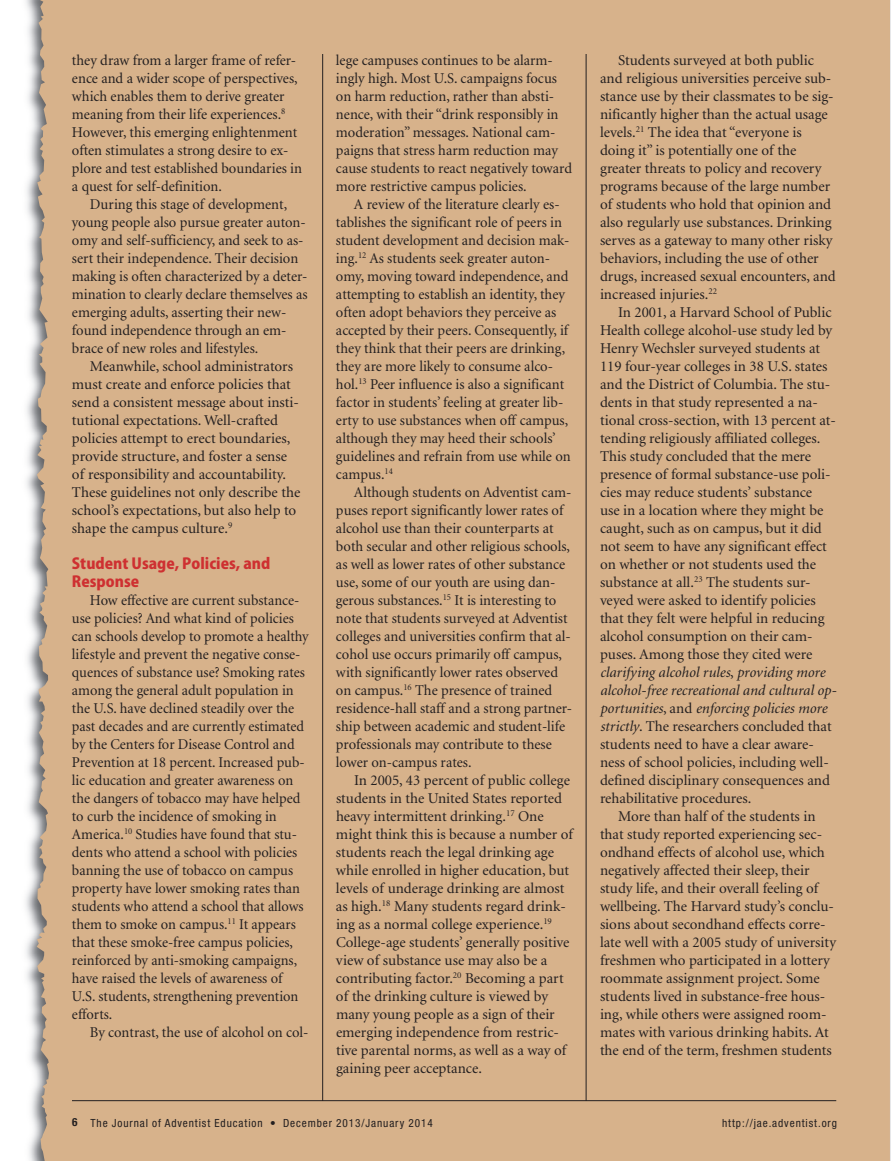
<style>
.page{position:relative;width:891px;height:1161px;background:#fff}
.page>*{position:absolute;margin:0;border:0;box-sizing:border-box;transform-origin:0 0}
.t1{font:15px/18px "Minion";color:#231f20}
.t2{font:15px/18px "Minion";color:#231f20;scale:.96 1}
.t3{font:800 15px/18px "Koz Go Pro";color:#ce3031}
.t4{font:condensed 11.25px "Helvetica Neue";letter-spacing:.08em;color:#231f20}
.s1{font-style:italic}
.s2{font-weight:700}
</style>
<div class="page">
<div style="left:37px;top:0;width:853px;height:1161px;background:#d7b28b"></div>
<hr style="left:322px;top:54px;width:1px;height:1047px;background:#231f20">
<hr style="left:586px;top:54px;width:1px;height:1047px;background:#231f20">
<hr style="left:72px;top:1100px;width:764px;height:1px;background:#231f20">
<p class="t1" style="left:72px;top:52px;width:232px">they draw from a larger frame of refer&shy;ence and a wider scope of perspectives, which enables them to derive greater meaning from their life experiences.<sup>8<br></sup>However, this emerging enlightenment often stimulates a strong desire to ex&shy;plore and test established boundaries in a quest for self-definition.</p>
<p class="t1" style="left:72px;top:196px;width:237px;text-indent:18px">During this stage of development, young people also pursue greater auton&shy;omy and self-sufficiency, and seek to as&shy;sert their independence. Their decision making is often characterized by a deter&shy;mination to clearly declare themselves as emerging adults, asserting their new&shy;found independence through an em&shy;brace of new roles and lifestyles.</p>
<p class="t1" style="left:72px;top:358px;width:230px;text-indent:18px">Meanwhile, school administrators must create and enforce policies that send a consistent message about insti&shy;tutional expectations. Well-crafted policies attempt to erect boundaries, provide structure, and foster a sense of responsibility and accountability.<br>These guidelines not only describe the school’s expectations, but also help to shape the campus culture.<sup>9</sup></p>
<p class="t3" style="left:72px;top:555px;width:200px">Student Usage, Policies, and<br>Response</p>
<p class="t2" style="left:72px;top:592px;width:248px;text-indent:18px">How effective are current substance&shy;use policies? And what kind of policies can schools develop to promote a healthy lifestyle and prevent the negative conse&shy;quences of substance use? Smoking rates among the general adult population in the U.S. have declined steadily over the past decades and are currently estimated by the Centers for Disease Control and Prevention at 18 percent. Increased pub&shy;lic education and greater awareness on the dangers of tobacco may have helped to curb the incidence of smoking in America.<sup>10</sup> Studies have found that stu&shy;dents who attend a school with policies banning the use of tobacco on campus property have lower smoking rates than students who attend a school that allows them to smoke on campus.<sup>11</sup> It appears that these smoke-free campus policies, reinforced by anti-smoking campaigns, have raised the levels of awareness of U.S. students, strengthening prevention efforts.</p>
<p class="t1" style="left:90px;top:1024px;width:220px">By contrast, the use of alcohol on col-</p>
<p class="t1" style="left:336px;top:52px;width:238px">lege campuses continues to be alarm&shy;ingly high. Most U.S. campaigns focus on harm reduction, rather than absti&shy;nence, with their “drink responsibly in moderation” messages. National cam&shy;paigns that stress harm reduction may cause students to react negatively toward more restrictive campus policies.</p>
<p class="t1" style="left:336px;top:196px;width:236px;text-indent:18px">A review of the literature clearly es&shy;tablishes the significant role of peers in student development and decision mak&shy;ing.<sup>12</sup> As students seek greater auton&shy;omy, moving toward independence, and attempting to establish an identity, they often adopt behaviors they perceive as accepted by their peers. Consequently, if they think that their peers are drinking, they are more likely to consume alco&shy;hol.<sup>13</sup> Peer influence is also a significant factor in students’ feeling at greater lib&shy;erty to use substances when off campus, although they may heed their schools’ guidelines and refrain from use while on campus.<sup>14</sup></p>
<p class="t1" style="left:336px;top:484px;width:238px;text-indent:18px">Although students on Adventist cam&shy;puses report significantly lower rates of alcohol use than their counterparts at both secular and other religious schools, as well as lower rates of other substance use, some of our youth are using dan&shy;gerous substances.<sup>15</sup> It is interesting to note that students surveyed at Adventist colleges and universities confirm that al&shy;cohol use occurs primarily off campus, with significantly lower rates observed on campus.<sup>16</sup> The presence of trained residence-hall staff and a strong partner&shy;ship between academic and student-life professionals may contribute to these lower on-campus rates.</p>
<p class="t1" style="left:336px;top:772px;width:238px;text-indent:18px">In 2005, 43 percent of public college students in the United States reported heavy intermittent drinking.<sup>17</sup> One might think this is because a number of students reach the legal drinking age while enrolled in higher education, but levels of underage drinking are almost as high.<sup>18</sup> Many students regard drink&shy;ing as a normal college experience.<sup>19<br></sup>College-age students’ generally positive view of substance use may also be a contributing factor.<sup>20</sup> Becoming a part of the drinking culture is viewed by many young people as a sign of their emerging independence from restric&shy;tive parental norms, as well as a way of gaining peer acceptance.</p>
<p class="t1" style="left:600px;top:52px;width:237px;text-indent:18px">Students surveyed at both public and religious universities perceive sub&shy;stance use by their classmates to be sig&shy;nificantly higher than the actual usage levels.<sup>21</sup> The idea that “everyone is doing it” is potentially one of the greater threats to policy and recovery programs because of the large number of students who hold that opinion and also regularly use substances. Drinking serves as a gateway to many other risky behaviors, including the use of other drugs, increased sexual encounters, and increased injuries.<sup>22</sup></p>
<p class="t1" style="left:600px;top:304px;width:238px;text-indent:18px">In 2001, a Harvard School of Public Health college alcohol-use study led by Henry Wechsler surveyed students at 119 four-year colleges in 38 U.S. states and the District of Columbia. The stu&shy;dents in that study represented a na&shy;tional cross-section, with 13 percent at&shy;tending religiously affiliated colleges.<br>This study concluded that the mere presence of formal substance-use poli&shy;cies may reduce students’ substance<br>use in a location where they might be caught, such as on campus, but it did not seem to have any significant effect on whether or not students used the substance at all.<sup>23</sup> The students sur&shy;veyed were asked to identify policies that they felt were helpful in reducing alcohol consumption on their cam&shy;puses. Among those they cited were <span class="s1">clarifying alcohol rules</span>, <span class="s1">providing more alcohol-free recreational and cultural op&shy;portunities</span>, and <span class="s1">enforcing policies more strictly</span>. The researchers concluded that students need to have a clear aware&shy;ness of school policies, including well&shy;defined disciplinary consequences and rehabilitative procedures.</p>
<p class="t1" style="left:600px;top:808px;width:238px;text-indent:18px">More than half of the students in that study reported experiencing sec&shy;ondhand effects of alcohol use, which negatively affected their sleep, their study life, and their overall feeling of wellbeing. The Harvard study’s conclu&shy;sions about secondhand effects corre&shy;late well with a 2005 study of university freshmen who participated in a lottery roommate assignment project. Some students lived in substance-free hous&shy;ing, while others were assigned room&shy;mates with various drinking habits. At the end of the term, freshmen students</p>
<p class="t4" style="left:72px;top:1119px;width:362px"><span class="s2">6</span> The Journal of Adventist Education • December 2013/January 2014</p>
<p class="t4" style="left:722px;top:1119px;width:116px">http://jae.adventist.org</p>
</div>
